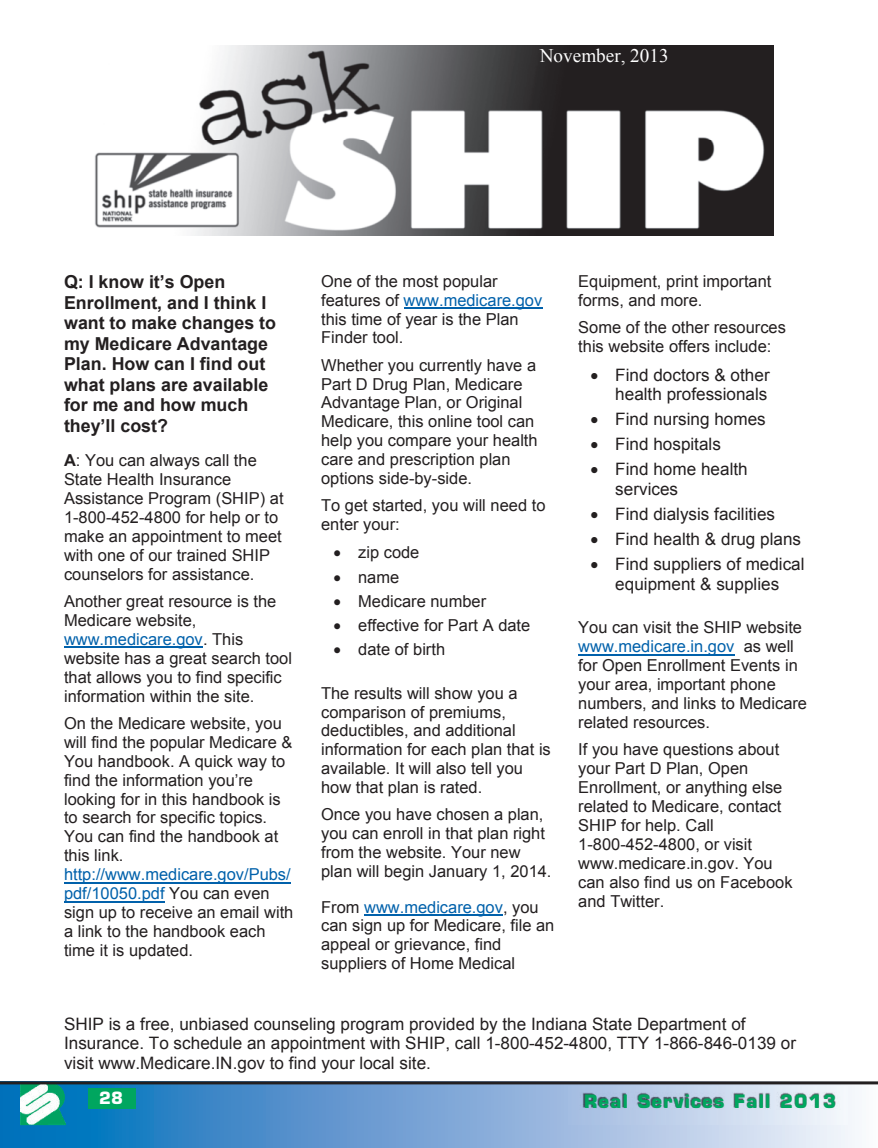
<style>
.page{position:relative;width:878px;height:1148px;background:#fff}
.page>*{position:absolute;margin:0;border:0;box-sizing:border-box;transform-origin:0 0}
.t1{font:19.2px "Times New Roman";color:#fff}
.t2{font:700 18px "Eurostile";letter-spacing:.07em;color:#00a65f}
.t3{font:700 17.85px/20.5px "Arial";color:#231f20}
.t4{font:17.1px/24.9px "Arial";color:#231f20}
.t5{font:16.5px/18.9px "Arial";color:#231f20}
.t6{font:700 16.5px "Eurostile";color:#fff}
.s1{font-weight:700}
.s2{color:#0161ab}
</style>
<div class="page">
<svg style="left:0;top:1084px;width:877px;height:64px;background:#6da2d3"></svg>
<div style="left:88px;top:1088px;width:48px;height:20px;background:#00a65f"></div>
<svg style="left:20px;top:1084px;width:46px;height:41px"></svg>
<img style="left:20px;top:1084px;width:45px;height:25px">
<hr style="left:0;top:1081px;width:878px;height:3px;background:#231f20">
<img style="left:568px;top:1086px;width:279px;height:38px">
<img style="left:95px;top:46px;width:678px;height:189px">
<hr style="left:64px;top:646px;width:139px;height:2px;background:#0161ab">
<hr style="left:64px;top:882px;width:227px;height:1px;background:#0161ab">
<hr style="left:64px;top:901px;width:101px;height:1px;background:#0161ab">
<hr style="left:403px;top:307px;width:139px;height:1px;background:#0161ab">
<hr style="left:364px;top:914px;width:139px;height:1px;background:#0161ab">
<hr style="left:578px;top:654px;width:156px;height:1px;background:#0161ab">
<p class="t1" style="left:539px;top:45px;width:130px">November, 2013</p>
<p class="t3" style="left:64px;top:271px;width:213px">Q: I know it’s Open<br>Enrollment, and I think I want to make changes to my Medicare Advantage<br>Plan. How can I find out what plans are available for me and how much they’ll cost?</p>
<p class="t5" style="left:64px;top:451px;width:221px"><span class="s1">A</span>: You can always call the<br>State Health Insurance<br>Assistance Program (SHIP) at<br>1-800-452-4800 for help or to make an appointment to meet with one of our trained SHIP counselors for assistance.</p>
<p class="t5" style="left:64px;top:592px;width:229px">Another great resource is the<br>Medicare website, <span class="s2">www.medicare.gov</span>. This website has a great search tool that allows you to find specific information within the site.</p>
<p class="t5" style="left:64px;top:713px;width:230px">On the Medicare website, you will find the popular Medicare &amp;<br>You handbook. A quick way to find the information you’re looking for in this handbook is to search for specific topics.<br>You can find the handbook at this link.</p>
<p class="t5" style="left:64px;top:865px;width:231px"><span class="s2">http://www.medicare.gov/Pubs/ pdf/10050.pdf</span> You can even sign up to receive an email with a link to the handbook each time it is updated.</p>
<p class="t5" style="left:321px;top:271px;width:223px">One of the most popular features of <span class="s2">www.medicare.gov </span>this time of year is the Plan<br>Finder tool.</p>
<p class="t5" style="left:321px;top:355px;width:218px">Whether you currently have a<br>Part D Drug Plan, Medicare<br>Advantage Plan, or Original<br>Medicare, this online tool can help you compare your health care and prescription plan options side-by-side.</p>
<p class="t5" style="left:321px;top:496px;width:226px">To get started, you will need to enter your:</p>
<p class="t5" style="left:358px;top:540px;width:174px;line-height:24.2px">zip code<br>name<br>Medicare number effective for Part A date date of birth</p>
<p class="t5" style="left:321px;top:683px;width:231px">The results will show you a comparison of premiums, deductibles, and additional information for each plan that is available. It will also tell you how that plan is rated.</p>
<p class="t5" style="left:321px;top:805px;width:232px">Once you have chosen a plan, you can enroll in that plan right from the website. Your new plan will begin January 1, 2014.</p>
<p class="t5" style="left:321px;top:897px;width:235px">From <span class="s2">www.medicare.gov</span>, you can sign up for Medicare, file an appeal or grievance, find suppliers of Home Medical</p>
<p class="t5" style="left:578px;top:271px;width:195px">Equipment, print important forms, and more.</p>
<p class="t5" style="left:578px;top:317px;width:209px">Some of the other resources this website offers include:</p>
<p class="t4" style="left:615px;top:365px;width:156px;line-height:19.8px">Find doctors &amp; other health professionals</p>
<p class="t4" style="left:615px;top:407px;width:152px">Find nursing homes<br>Find hospitals<br>Find home health</p>
<p class="t4" style="left:615px;top:476px;width:191px">services<br>Find dialysis facilities<br>Find health &amp; drug plans<br>Find suppliers of medical</p>
<p class="t4" style="left:615px;top:571px;width:165px">equipment &amp; supplies</p>
<p class="t5" style="left:578px;top:618px;width:230px">You can visit the SHIP website <span class="s2">www.medicare.in.gov</span> as well for Open Enrollment Events in your area, important phone numbers, and links to Medicare related resources.</p>
<p class="t5" style="left:578px;top:740px;width:216px">If you have questions about your Part D Plan, Open<br>Enrollment, or anything else related to Medicare, contact<br>SHIP for help. Call<br>1-800-452-4800, or visit www.medicare.in.gov. You can also find us on Facebook and Twitter.</p>
<p class="t4" style="left:64px;top:1013px;width:733px;line-height:19.6px">SHIP is a free, unbiased counseling program provided by the Indiana State Department of<br>Insurance. To schedule an appointment with SHIP, call 1-800-452-4800, TTY 1-866-846-0139 or visit www.Medicare.IN.gov to find your local site.</p>
<p class="t6" style="left:99px;top:1091px;width:25px">28</p>
<p class="t2" style="left:584px;top:1094px;width:253px">Real Services Fall 2013</p>
</div>
